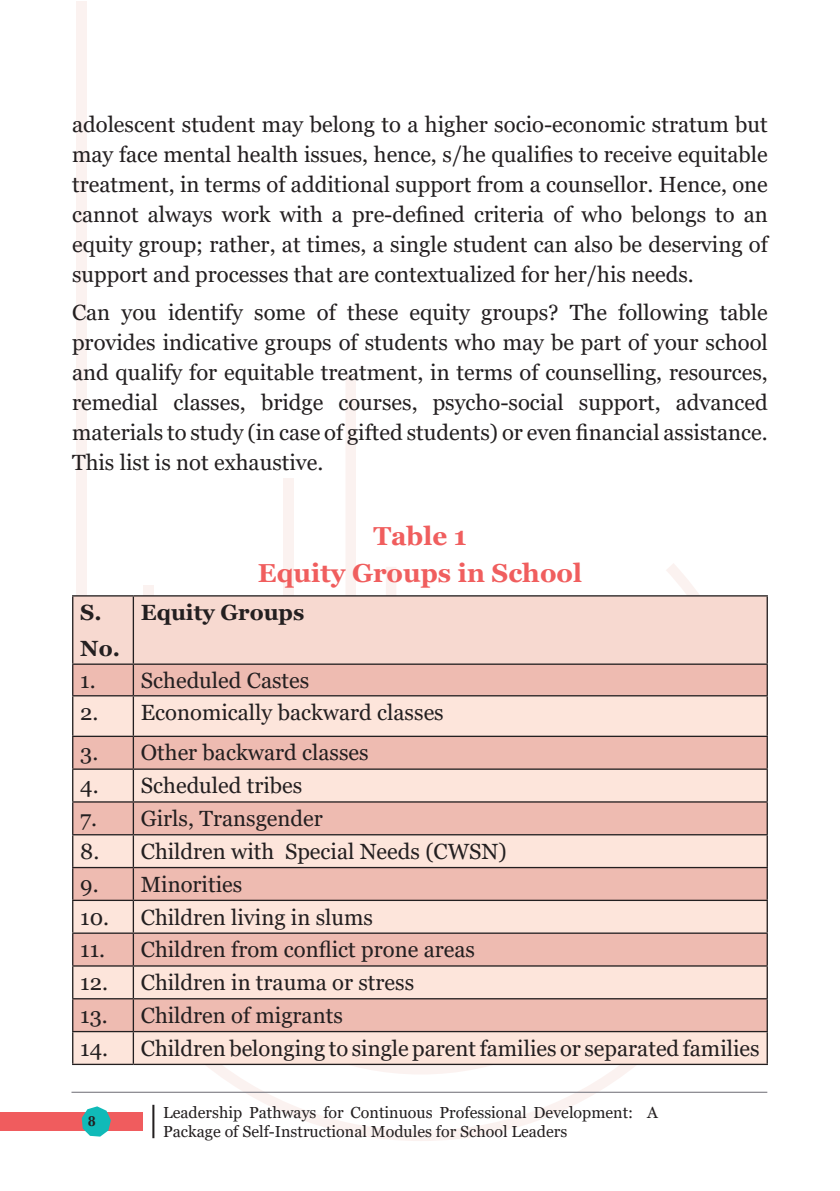
<style>
.page{position:relative;width:840px;height:1191px;background:#fff}
.page>*{position:absolute;margin:0;border:0;box-sizing:border-box;transform-origin:0 0}
.t1{font:700 26px "Georgia";color:#f05e5e}
.t2{font:22px/30px "Georgia";color:#231f20;text-align:justify}
.t3{font:700 22px "Georgia";color:#231f20}
.t4{font:16px/19.2px "Georgia";color:#231f20}
.t5{font:700 14.4px "CG Omega";color:#231f20}
</style>
<div class="page">
<svg style="left:76px;top:563px;width:688px;height:578px"></svg>
<svg style="left:345px;top:376px;width:151px;height:219px"></svg>
<div style="left:283px;top:478px;width:10px;height:319px;background:#fbf2f0"></div>
<div style="left:143px;top:585px;width:10px;height:212px;background:#fbf2f0"></div>
<div style="left:76px;top:1px;width:11px;height:796px;background:#fbf2f0"></div>
<div style="left:0;top:1112px;width:143px;height:18px;background:#f05c5e"></div>
<div style="left:152px;top:1104px;width:2px;height:34px;border:1px solid #231f20"></div>
<svg style="left:82px;top:1106px;width:29px;height:30px"></svg>
<hr style="left:71px;top:1091px;width:695px;height:1px;background:#84838a">
<div style="left:73px;top:596px;width:693px;height:67px;background:#f7d9d0"></div>
<div style="left:73px;top:665px;width:693px;height:30px;background:#eebbb1"></div>
<svg style="left:73px;top:696px;width:693px;height:367px;background:#f3d0c6"></svg>
<hr style="left:72px;top:595px;width:61px;height:1px;background:#231f20">
<hr style="left:72px;top:596px;width:1px;height:67px;background:#231f20">
<hr style="left:133px;top:595px;width:634px;height:1px;background:#231f20">
<hr style="left:133px;top:596px;width:1px;height:67px;background:#231f20">
<hr style="left:766px;top:596px;width:1px;height:67px;background:#231f20">
<hr style="left:72px;top:663px;width:61px;height:2px;background:#231f20">
<hr style="left:72px;top:665px;width:1px;height:30px;background:#231f20">
<hr style="left:133px;top:663px;width:634px;height:2px;background:#231f20">
<hr style="left:133px;top:665px;width:1px;height:30px;background:#231f20">
<hr style="left:766px;top:665px;width:1px;height:30px;background:#231f20">
<hr style="left:72px;top:695px;width:61px;height:1px;background:#231f20">
<hr style="left:72px;top:696px;width:1px;height:39px;background:#231f20">
<hr style="left:133px;top:695px;width:634px;height:1px;background:#231f20">
<hr style="left:133px;top:696px;width:1px;height:39px;background:#231f20">
<hr style="left:766px;top:696px;width:1px;height:39px;background:#231f20">
<hr style="left:72px;top:735px;width:61px;height:2px;background:#231f20">
<hr style="left:72px;top:737px;width:1px;height:31px;background:#231f20">
<hr style="left:133px;top:735px;width:634px;height:2px;background:#231f20">
<hr style="left:133px;top:737px;width:1px;height:31px;background:#231f20">
<hr style="left:766px;top:737px;width:1px;height:31px;background:#231f20">
<hr style="left:72px;top:768px;width:61px;height:2px;background:#231f20">
<hr style="left:72px;top:770px;width:1px;height:31px;background:#231f20">
<hr style="left:133px;top:768px;width:634px;height:2px;background:#231f20">
<hr style="left:133px;top:770px;width:1px;height:31px;background:#231f20">
<hr style="left:766px;top:770px;width:1px;height:31px;background:#231f20">
<hr style="left:72px;top:801px;width:61px;height:1px;background:#231f20">
<hr style="left:72px;top:802px;width:1px;height:32px;background:#231f20">
<hr style="left:133px;top:801px;width:634px;height:1px;background:#231f20">
<hr style="left:133px;top:802px;width:1px;height:32px;background:#231f20">
<hr style="left:766px;top:802px;width:1px;height:32px;background:#231f20">
<hr style="left:72px;top:834px;width:61px;height:1px;background:#231f20">
<hr style="left:72px;top:835px;width:1px;height:32px;background:#231f20">
<hr style="left:133px;top:834px;width:634px;height:1px;background:#231f20">
<hr style="left:133px;top:835px;width:1px;height:32px;background:#231f20">
<hr style="left:766px;top:835px;width:1px;height:32px;background:#231f20">
<hr style="left:72px;top:867px;width:61px;height:1px;background:#231f20">
<hr style="left:72px;top:868px;width:1px;height:31px;background:#231f20">
<hr style="left:133px;top:867px;width:634px;height:1px;background:#231f20">
<hr style="left:133px;top:868px;width:1px;height:31px;background:#231f20">
<hr style="left:766px;top:868px;width:1px;height:31px;background:#231f20">
<hr style="left:72px;top:899px;width:61px;height:2px;background:#231f20">
<hr style="left:72px;top:901px;width:1px;height:31px;background:#231f20">
<hr style="left:133px;top:899px;width:634px;height:2px;background:#231f20">
<hr style="left:133px;top:901px;width:1px;height:31px;background:#231f20">
<hr style="left:766px;top:901px;width:1px;height:31px;background:#231f20">
<hr style="left:72px;top:932px;width:61px;height:1px;background:#231f20">
<hr style="left:72px;top:933px;width:1px;height:32px;background:#231f20">
<hr style="left:133px;top:932px;width:634px;height:1px;background:#231f20">
<hr style="left:133px;top:933px;width:1px;height:32px;background:#231f20">
<hr style="left:766px;top:933px;width:1px;height:32px;background:#231f20">
<hr style="left:72px;top:965px;width:61px;height:1px;background:#231f20">
<hr style="left:72px;top:966px;width:1px;height:32px;background:#231f20">
<hr style="left:133px;top:965px;width:634px;height:1px;background:#231f20">
<hr style="left:133px;top:966px;width:1px;height:32px;background:#231f20">
<hr style="left:766px;top:966px;width:1px;height:32px;background:#231f20">
<hr style="left:72px;top:998px;width:61px;height:1px;background:#231f20">
<hr style="left:72px;top:999px;width:1px;height:32px;background:#231f20">
<hr style="left:133px;top:998px;width:634px;height:1px;background:#231f20">
<hr style="left:133px;top:999px;width:1px;height:32px;background:#231f20">
<hr style="left:766px;top:999px;width:1px;height:32px;background:#231f20">
<hr style="left:72px;top:1031px;width:61px;height:1px;background:#231f20">
<hr style="left:72px;top:1032px;width:1px;height:31px;background:#231f20">
<hr style="left:133px;top:1031px;width:634px;height:1px;background:#231f20">
<hr style="left:133px;top:1032px;width:1px;height:31px;background:#231f20">
<hr style="left:766px;top:1032px;width:1px;height:31px;background:#231f20">
<hr style="left:72px;top:1063px;width:61px;height:2px;background:#231f20">
<hr style="left:133px;top:1063px;width:634px;height:2px;background:#231f20">
<p class="t2" style="left:72px;top:110px;width:697px">adolescent student may belong to a higher socio-economic stratum but may face mental health issues, hence, s/he qualifies to receive equitable treatment, in terms of additional support from a counsellor. Hence, one cannot always work with a pre-defined criteria of who belongs to an equity group; rather, at times, a single student can also be deserving of support and processes that are contextualized for her/his needs.</p>
<p class="t2" style="left:72px;top:298px;width:697px">Can you identify some of these equity groups? The following table provides indicative groups of students who may be part of your school and qualify for equitable treatment, in terms of counselling, resources, remedial classes, bridge courses, psycho-social support, advanced materials to study (in case of gifted students) or even financial assistance.<br>This list is not exhaustive.</p>
<p class="t3" style="left:80px;top:598px;width:23px">S.</p>
<p class="t3" style="left:80px;top:634px;width:41px">No.</p>
<p class="t1" style="left:373px;top:519px;width:95px">Table 1</p>
<p class="t1" style="left:258px;top:557px;width:325px">Equity Groups in School</p>
<p class="t3" style="left:141px;top:598px;width:165px">Equity Groups</p>
<p class="t2" style="left:80px;top:666px;width:17px">1.</p>
<p class="t2" style="left:141px;top:666px;width:170px">Scheduled Castes</p>
<p class="t2" style="left:80px;top:698px;width:20px">2.</p>
<p class="t2" style="left:141px;top:698px;width:304px">Economically backward classes</p>
<p class="t2" style="left:80px;top:738px;width:20px">3.</p>
<p class="t2" style="left:141px;top:738px;width:229px">Other backward classes</p>
<p class="t2" style="left:80px;top:771px;width:20px">4.</p>
<p class="t2" style="left:141px;top:771px;width:163px">Scheduled tribes</p>
<p class="t2" style="left:80px;top:804px;width:18px">7.</p>
<p class="t2" style="left:141px;top:804px;width:183px">Girls, Transgender</p>
<p class="t2" style="left:80px;top:836px;width:21px">8.</p>
<p class="t2" style="left:141px;top:836px;width:367px">Children with Special Needs (CWSN)</p>
<p class="t2" style="left:80px;top:869px;width:20px">9.</p>
<p class="t2" style="left:141px;top:869px;width:103px">Minorities</p>
<p class="t2" style="left:80px;top:902px;width:30px">10.</p>
<p class="t2" style="left:141px;top:902px;width:233px">Children living in slums</p>
<p class="t2" style="left:80px;top:935px;width:26px">11.</p>
<p class="t2" style="left:141px;top:935px;width:335px">Children from conflict prone areas</p>
<p class="t2" style="left:80px;top:968px;width:29px">12.</p>
<p class="t2" style="left:141px;top:968px;width:275px">Children in trauma or stress</p>
<p class="t2" style="left:80px;top:1000px;width:29px">13.</p>
<p class="t2" style="left:141px;top:1000px;width:203px">Children of migrants</p>
<p class="t2" style="left:80px;top:1033px;width:29px">14.</p>
<p class="t2" style="left:141px;top:1033px;width:620px">Children belonging to single parent families or separated families</p>
<p class="t5" style="left:88px;top:1111px;width:9px">8</p>
<p class="t4" style="left:163px;top:1103px;width:496px">Leadership Pathways for Continuous Professional Development: A<br>Package of Self-Instructional Modules for School Leaders</p>
</div>
